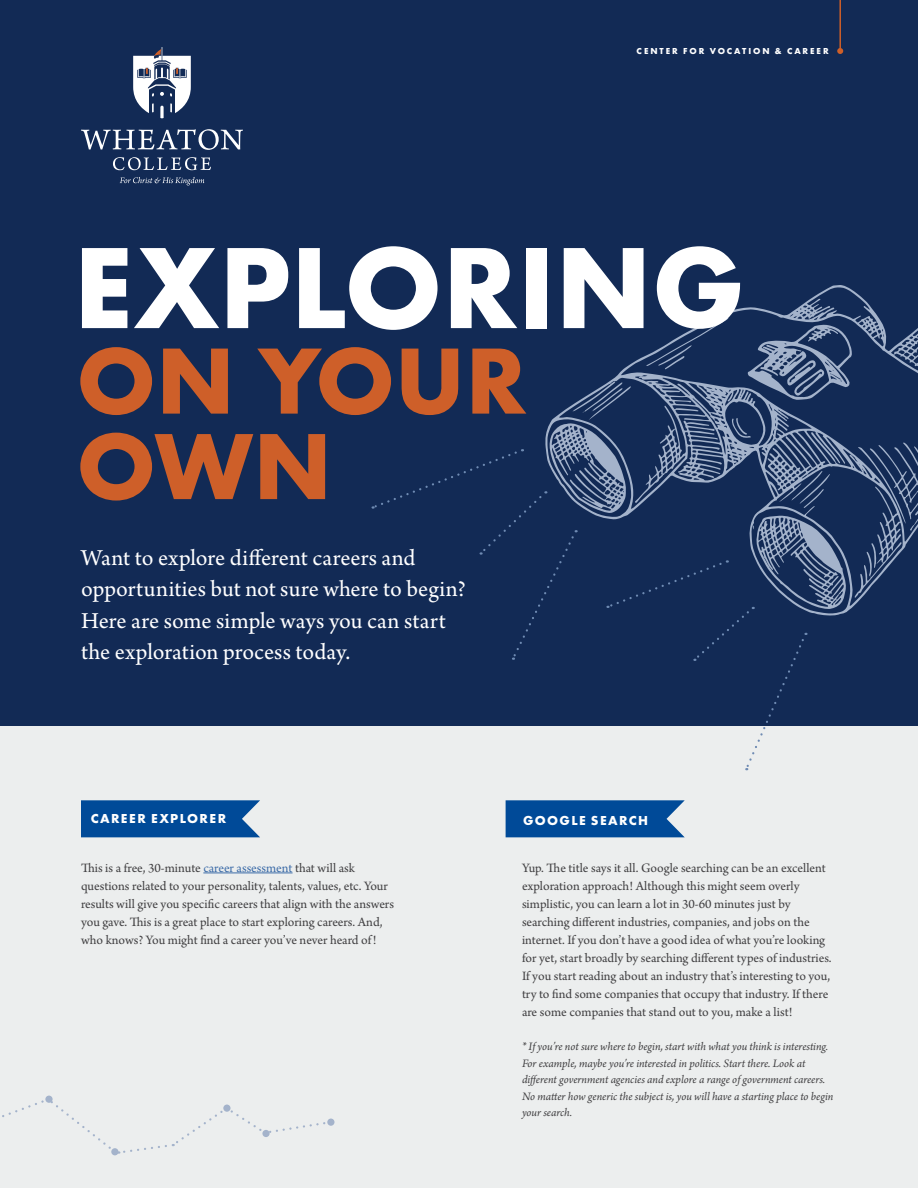
<style>
.page{position:relative;width:918px;height:1188px;background:#fff}
.page>*{position:absolute;margin:0;border:0;box-sizing:border-box;transform-origin:0 0}
.t1{font:700 120px "Futura PT";color:#fff}
.t2{font:700 97.5px/85.5px "Futura PT";color:#ce5f29}
.t3{font:24px/31.5px "Arno Pro";color:#fff}
.t4{font:13.5px/18px "Arno Pro";color:#414042}
.t5{font:700 13.5px "Futura PT";letter-spacing:.1em;color:#fff}
.t6{font:italic 12px/16.5px "Arno Pro";letter-spacing:-.005em;color:#414042}
.t7{font:700 9px "Futura PT";letter-spacing:.215em;color:#fff}
.s1{color:#3d6ca8}
</style>
<div class="page">
<div style="left:0;top:722px;width:918px;height:466px;background:#eceeee"></div>
<div style="left:0;top:0;width:918px;height:726px;background:#122a55"></div>
<svg style="left:715px;top:285px;width:203px;height:323px"></svg>
<svg style="left:858px;top:447px;width:56px;height:84px"></svg>
<svg style="left:867px;top:543px;width:10px;height:35px"></svg>
<hr style="left:839px;top:0;width:2px;height:51px;background:#ce5f29">
<svg style="left:837px;top:48px;width:6px;height:6px"></svg>
<svg style="left:113px;top:157px;width:98px;height:13px"></svg>
<svg style="left:120px;top:177px;width:84px;height:8px"></svg>
<svg style="left:81px;top:129px;width:162px;height:21px"></svg>
<svg style="left:133px;top:47px;width:58px;height:71px"></svg>
<svg style="left:373px;top:318px;width:479px;height:452px"></svg>
<hr style="left:203px;top:873px;width:90px;height:1px;background:#3d6ca8">
<svg style="left:327px;top:1118px;width:8px;height:8px"></svg>
<svg style="left:45px;top:1095px;width:8px;height:8px"></svg>
<svg style="left:2px;top:1098px;width:330px;height:57px"></svg>
<div style="left:111px;top:1148px;width:8px;height:7px;background:#a4b3cb;border-radius:50%"></div>
<svg style="left:506px;top:800px;width:179px;height:37px;background:#0e549d"></svg>
<svg style="left:81px;top:800px;width:179px;height:37px;background:#0d539d"></svg>
<p class="t7" style="left:637px;top:45px;width:194px">CENTER FOR VOCATION &amp; CAREER</p>
<h1 class="t1" style="left:74px;top:211px;width:673px">EXPLORING</h1>
<h2 class="t2" style="left:76px;top:336px;width:452px">ON YOUR<br>OWN</h2>
<h3 class="t3" style="left:81px;top:543px;width:387px">Want to explore different careers and opportunities but not sure where to begin?<br>Here are some simple ways you can start the exploration process today.</h3>
<p class="t5" style="left:91px;top:810px;width:137px">CAREER EXPLORER</p>
<p class="t5" style="left:523px;top:811px;width:127px">GOOGLE SEARCH</p>
<p class="t4" style="left:81px;top:859px;width:315px">This is a free, 30-minute <span class="s1">career assessment</span> that will ask questions related to your personality, talents, values, etc. Your results will give you specific careers that align with the answers you gave. This is a great place to start exploring careers. And, who knows? You might find a career you’ve never heard of!</p>
<p class="t4" style="left:522px;top:859px;width:311px">Yup. The title says it all. Google searching can be an excellent exploration approach! Although this might seem overly simplistic, you can learn a lot in 30-60 minutes just by searching different industries, companies, and jobs on the internet. If you don’t have a good idea of what you’re looking for yet, start broadly by searching different types of industries.<br>If you start reading about an industry that’s interesting to you, try to find some companies that occupy that industry. If there are some companies that stand out to you, make a list!</p>
<p class="t6" style="left:522px;top:1039px;width:313px">* If you’re not sure where to begin, start with what you think is interesting.<br>For example, maybe you’re interested in politics. Start there. Look at different government agencies and explore a range of government careers.<br>No matter how generic the subject is, you will have a starting place to begin your search.</p>
</div>
